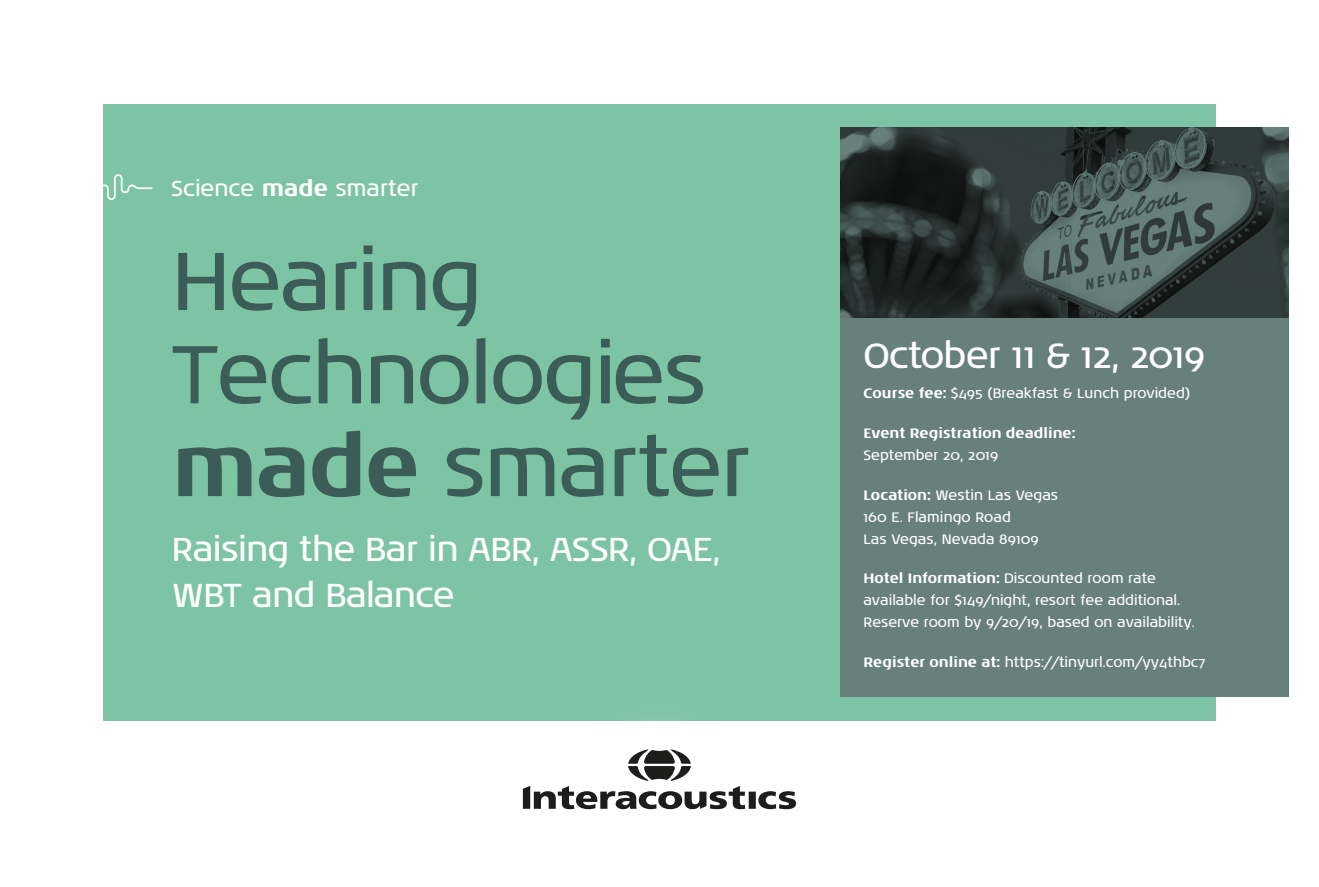
<style>
.page{position:relative;width:1319px;height:887px;background:#fff}
.page>*{position:absolute;margin:0;border:0;box-sizing:border-box;transform-origin:0 0}
.t1{font:84px/93px "Noa LT Pro";letter-spacing:-.02em;color:#3c5c57}
.t2{font:36px "Noa LT Pro";letter-spacing:-.02em;color:#fff}
.t3{font:34px/46px "Noa LT Pro";letter-spacing:-.02em;color:#fff}
.t4{font:22px "Noa LT Pro";color:#fff}
.t5{font:14px/22px "Noa LT Pro";color:#fff}
.t6{font:700 14px "Noa LT Pro";color:#fff}
.s1{font-weight:700}
</style>
<div class="page">
<div style="left:103px;top:104px;width:1112px;height:616px;background:#7dc4a4"></div>
<div style="left:465px;top:692px;width:387px;height:164px;background:#fff;opacity:.41"></div>
<svg style="left:522px;top:748px;width:274px;height:60px"></svg>
<svg style="left:103px;top:174px;width:50px;height:26px"></svg>
<div style="left:840px;top:127px;width:448px;height:569px;background:#67807c"></div>
<img style="left:840px;top:127px;width:448px;height:190px">
<h3 class="t4" style="left:171px;top:173px;width:249px">Science <span class="s1">made</span> smarter</h3>
<h1 class="t1" style="left:172px;top:232px;width:580px">Hearing<br>Technologies <span class="s1">made</span> smarter</h1>
<h3 class="t3" style="left:172px;top:525px;width:550px">Raising the Bar in ABR, ASSR, OAE,<br>WBT and Balance</h3>
<h2 class="t2" style="left:863px;top:330px;width:343px">October 11 &amp; 12, 2019</h2>
<p class="t5" style="left:863px;top:381px;width:328px"><span class="s1">Course fee:</span> $495 (Breakfast &amp; Lunch provided)</p>
<p class="t6" style="left:863px;top:422px;width:213px">Event Registration deadline:</p>
<p class="t5" style="left:863px;top:443px;width:136px">September 20, 2019</p>
<p class="t5" style="left:863px;top:483px;width:196px"><span class="s1">Location:</span> Westin Las Vegas<br>160 E. Flamingo Road<br>Las Vegas, Nevada 89109</p>
<p class="t5" style="left:863px;top:566px;width:333px"><span class="s1">Hotel Information:</span> Discounted room rate available for $149/night, resort fee additional.<br>Reserve room by 9/20/19, based on availability.</p>
<p class="t5" style="left:863px;top:650px;width:343px"><span class="s1">Register online at:</span> https://tinyurl.com/yy4thbc7</p>
</div>
